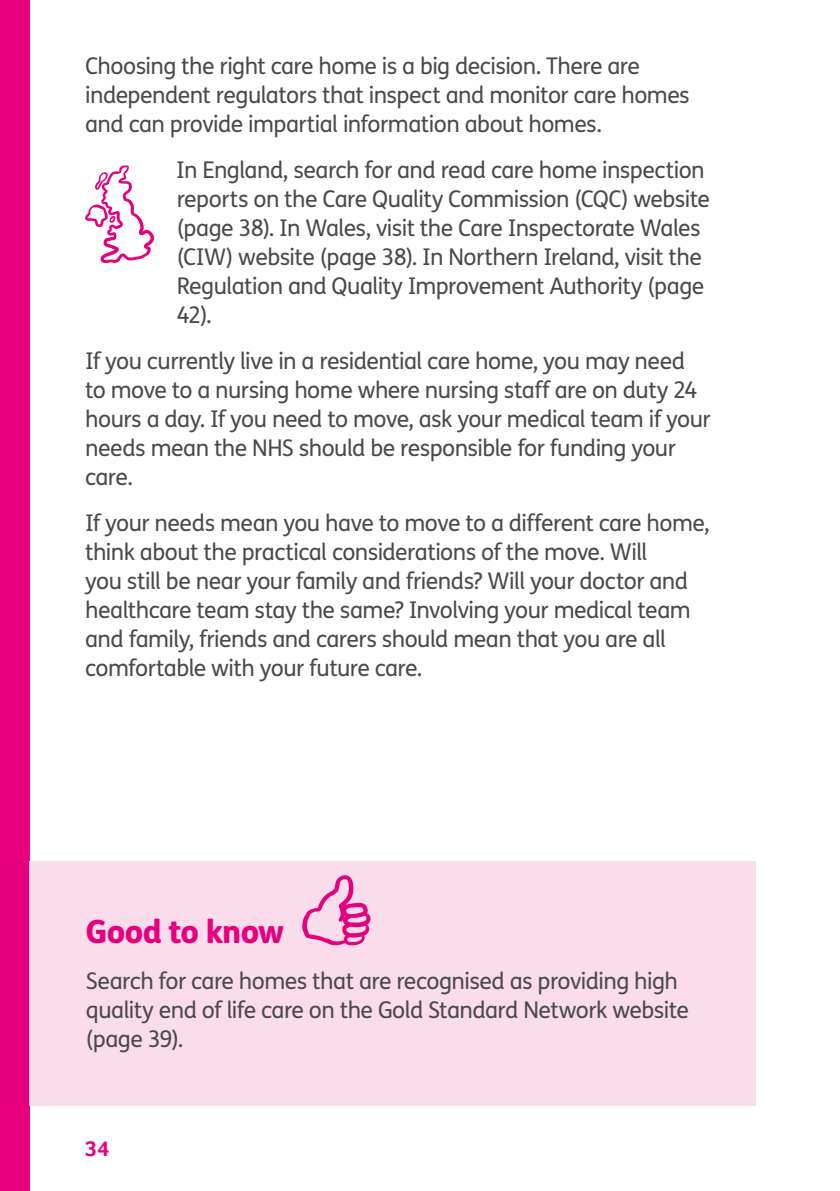
<style>
.page{position:relative;width:840px;height:1191px;background:#fff}
.page>*{position:absolute;margin:0;border:0;box-sizing:border-box;transform-origin:0 0}
.t1{font:800 32px "FS Me";letter-spacing:-.025em;color:#e6007d}
.t2{font:23px/29px "FS Me";letter-spacing:-.025em;color:#4a4a49}
.t3{font:700 22px "Foco Age UK";color:#e6007d}
</style>
<div class="page">
<div style="left:0;top:0;width:29px;height:1191px;background:#e6007d"></div>
<div style="left:29px;top:862px;width:726px;height:244px;background:#fadceb"></div>
<svg style="left:302px;top:875px;width:68px;height:70px"></svg>
<svg style="left:85px;top:165px;width:69px;height:98px"></svg>
<p class="t2" style="left:85px;top:52px;width:606px">Choosing the right care home is a big decision. There are independent regulators that inspect and monitor care homes and can provide impartial information about homes.</p>
<p class="t2" style="left:176px;top:156px;width:535px">In England, search for and read care home inspection reports on the Care Quality Commission (CQC) website (page 38). In Wales, visit the Care Inspectorate Wales (CIW) website (page 38). In Northern Ireland, visit the Regulation and Quality Improvement Authority (page 42).</p>
<p class="t2" style="left:85px;top:347px;width:626px">If you currently live in a residential care home, you may need to move to a nursing home where nursing staff are on duty 24 hours a day. If you need to move, ask your medical team if your needs mean the NHS should be responsible for funding your care.</p>
<p class="t2" style="left:85px;top:509px;width:626px">If your needs mean you have to move to a different care home, think about the practical considerations of the move. Will<br>you still be near your family and friends? Will your doctor and healthcare team stay the same? Involving your medical team and family, friends and carers should mean that you are all comfortable with your future care.</p>
<h1 class="t1" style="left:86px;top:911px;width:199px">Good to know</h1>
<p class="t2" style="left:86px;top:966px;width:604px">Search for care homes that are recognised as providing high quality end of life care on the Gold Standard Network website (page 39).</p>
<p class="t3" style="left:85px;top:1135px;width:26px">34</p>
</div>
